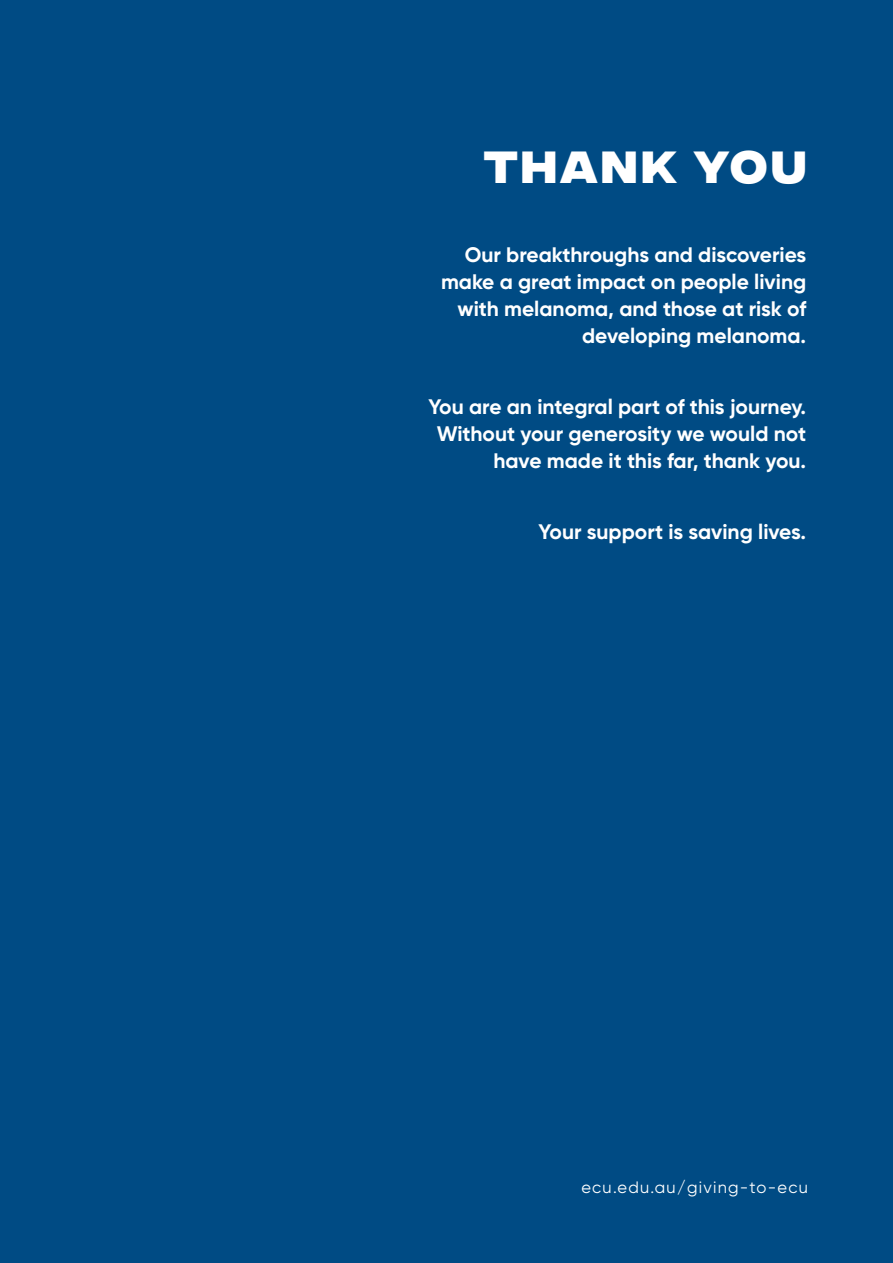
<style>
.page{position:relative;width:893px;height:1263px;background:#004b84}
.page>*{position:absolute;margin:0;border:0;box-sizing:border-box;transform-origin:0 0}
.Heading_1{font:700 45px "Integral CF";letter-spacing:.07em;color:#fff}
.Intro_Gilroy{font:700 21px/27px "Gilroy";color:#fff;text-align:right}
.Intro_Integral{font:16.5px "Gilroy";letter-spacing:.075em;color:#fff}
</style>
<div class="page">
<p class="Heading_1" style="left:483px;top:141px;width:325px">THANK YOU</p>
<p class="Intro_Gilroy" style="left:441px;top:241px;width:367px">Our breakthroughs and discoveries make a great impact on people living with melanoma, and those at risk of developing melanoma.</p>
<p class="Intro_Gilroy" style="left:428px;top:393px;width:379px">You are an integral part of this journey.<br>Without your generosity we would not have made it this far, thank you.</p>
<p class="Intro_Gilroy" style="left:539px;top:518px;width:269px">Your support is saving lives.</p>
<p class="Intro_Integral" style="left:581px;top:1177px;width:228px">ecu.edu.au/giving-to-ecu</p>
</div>
